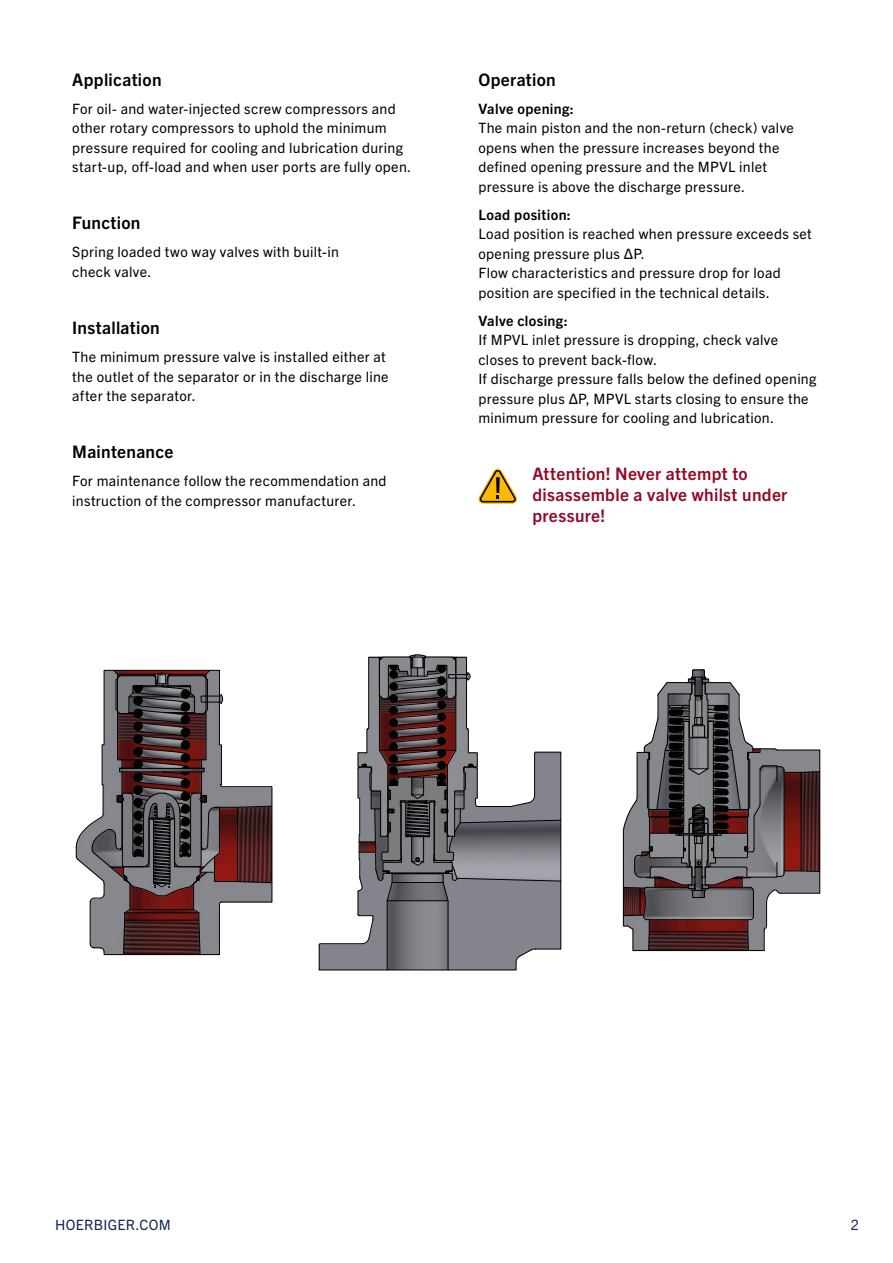
<style>
.page{position:relative;width:893px;height:1263px;background:#fff}
.page>*{position:absolute;margin:0;border:0;box-sizing:border-box;transform-origin:0 0}
.t1{font:700 17.25px/20.7px "Trade Gothic Next LT Pro";letter-spacing:.02em;color:#910b26}
.t2{font:700 17.25px "Trade Gothic Next LT Pro";letter-spacing:.015em;color:#000}
.t3{font:14.25px/19.5px "Trade Gothic Next LT Pro";letter-spacing:.025em;color:#000}
.t4{font:700 14.25px "Trade Gothic Next LT Pro";letter-spacing:.025em;color:#000}
.t5{font:14.25px "Trade Gothic Next LT Pro";letter-spacing:.02em;color:#162954}
</style>
<div class="page">
<svg style="left:478px;top:469px;width:39px;height:35px"></svg>
<svg style="left:75px;top:669px;width:198px;height:286px"></svg>
<hr style="left:143px;top:686px;width:38px;height:1px;background:#000">
<svg style="left:318px;top:654px;width:244px;height:317px"></svg>
<svg style="left:622px;top:669px;width:199px;height:282px"></svg>
<p class="t2" style="left:72px;top:67px;width:91px">Application</p>
<p class="t3" style="left:72px;top:98px;width:340px">For oil- and water-injected screw compressors and other rotary compressors to uphold the minimum pressure required for cooling and lubrication during start-up, off-load and when user ports are fully open.</p>
<p class="t2" style="left:72px;top:211px;width:70px">Function</p>
<p class="t3" style="left:72px;top:241px;width:268px">Spring loaded two way valves with built-in check valve.</p>
<p class="t2" style="left:72px;top:316px;width:89px">Installation</p>
<p class="t3" style="left:72px;top:346px;width:318px">The minimum pressure valve is installed either at the outlet of the separator or in the discharge line after the separator.</p>
<p class="t2" style="left:72px;top:440px;width:103px">Maintenance</p>
<p class="t3" style="left:72px;top:470px;width:316px">For maintenance follow the recommendation and instruction of the compressor manufacturer.</p>
<p class="t2" style="left:478px;top:67px;width:79px">Operation</p>
<p class="t4" style="left:478px;top:99px;width:97px">Valve opening:</p>
<p class="t3" style="left:478px;top:117px;width:317px">The main piston and the non-return (check) valve opens when the pressure increases beyond the defined opening pressure and the MPVL inlet pressure is above the discharge pressure.</p>
<p class="t4" style="left:478px;top:204px;width:94px">Load position:</p>
<p class="t3" style="left:478px;top:223px;width:335px">Load position is reached when pressure exceeds set opening pressure plus ΔP.<br>Flow characteristics and pressure drop for load position are specified in the technical details.</p>
<p class="t4" style="left:478px;top:310px;width:91px">Valve closing:</p>
<p class="t3" style="left:478px;top:329px;width:340px">If MPVL inlet pressure is dropping, check valve closes to prevent back-flow.<br>If discharge pressure falls below the defined opening pressure plus ΔP, MPVL starts closing to ensure the minimum pressure for cooling and lubrication.</p>
<p class="t1" style="left:532px;top:463px;width:256px">Attention! Never attempt to disassemble a valve whilst under pressure!</p>
<p class="t5" style="left:55px;top:1214px;width:117px">HOERBIGER.COM</p>
<p class="t5" style="left:851px;top:1214px;width:10px">2</p>
</div>
